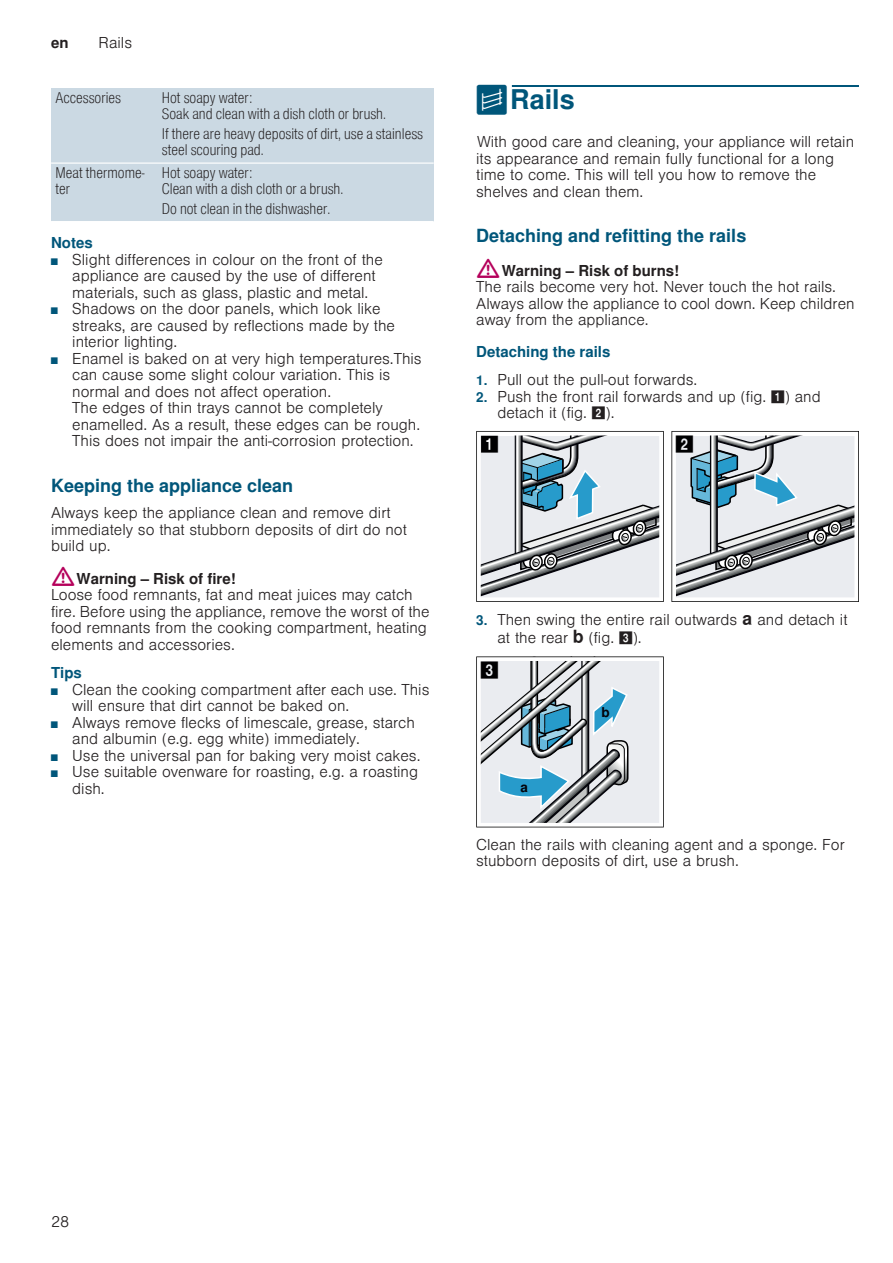
<style>
.page{position:relative;width:893px;height:1263px;background:#fff}
.page>*{position:absolute;margin:0;border:0;box-sizing:border-box;transform-origin:0 0}
.t1{font:700 27px "Nimbus San L";color:#00567a}
.t2{font:700 18px "Nimbus San L";color:#00567a}
.t3{font:300 15px/16.5px "Nimbus San L";color:#231f20}
.t4{font:15px/16.5px "Nimbus San L Lig Con";color:#231f20}
.t5{font:700 15px "Nimbus San L";color:#00567a}
.t6{font:700 15px "Nimbus San L";color:#231f20}
.s1{font-size:9px;color:#00567a}
.s2{font-family:"BSH Symb All";font-weight:400;font-size:21px;color:#b5015b}
.s3{font-weight:700}
.s4{font-family:"BSH Symb PG2";font-weight:400}
.s5{font-weight:700;font-size:13.5px;color:#00567a}
.s6{font-family:"BSH Symb PK";font-weight:400;font-size:13.5px}
.s7{font-family:"BSH Symb PH6";font-weight:400;font-size:16.5px}
</style>
<div class="page">
<div style="left:512px;top:85px;width:347px;height:2px;border:1px solid #00567a"></div>
<div style="left:51px;top:88px;width:106px;height:75px;background:#cbd9e3"></div>
<div style="left:157px;top:88px;width:277px;height:75px;background:#cbd9e3"></div>
<div style="left:51px;top:163px;width:106px;height:59px;background:#cbd9e3"></div>
<div style="left:157px;top:163px;width:277px;height:59px;background:#cbd9e3"></div>
<hr style="left:51px;top:162px;width:383px;height:2px;background:#fff">
<hr style="left:51px;top:221px;width:383px;height:1px;background:#fff">
<svg style="left:476px;top:431px;width:188px;height:171px;background:#bec5ca"></svg>
<svg style="left:671px;top:431px;width:188px;height:171px;background:#bfc6cb"></svg>
<svg style="left:476px;top:656px;width:188px;height:172px;background:#bcc7cd"></svg>
<p class="t6" style="left:51px;top:34px;width:19px">en</p>
<p class="t3" style="left:99px;top:35px;width:35px">Rails</p>
<p class="t4" style="left:56px;top:89px;width:67px">Accessories</p>
<p class="t4" style="left:162px;top:89px;width:226px">Hot soapy water:<br>Soak and clean with a dish cloth or brush.</p>
<p class="t4" style="left:162px;top:125px;width:263px">If there are heavy deposits of dirt, use a stainless steel scouring pad.</p>
<p class="t4" style="left:56px;top:164px;width:90px">Meat thermome&shy;ter</p>
<p class="t4" style="left:162px;top:164px;width:183px">Hot soapy water:<br>Clean with a dish cloth or a brush.</p>
<p class="t4" style="left:162px;top:200px;width:170px">Do not clean in the dishwasher.</p>
<p class="t5" style="left:51px;top:234px;width:43px">Notes</p>
<p class="t3" style="left:72px;top:251px;width:312px;text-indent:-21px"><span class="s1">■</span> Slight differences in colour on the front of the appliance are caused by the use of different materials, such as glass, plastic and metal.</p>
<p class="t3" style="left:72px;top:301px;width:324px;text-indent:-21px"><span class="s1">■</span> Shadows on the door panels, which look like streaks, are caused by reflections made by the interior lighting.</p>
<p class="t3" style="left:72px;top:350px;width:351px;text-indent:-21px"><span class="s1">■</span> Enamel is baked on at very high temperatures.This can cause some slight colour variation. This is normal and does not affect operation.<br>The edges of thin trays cannot be completely enamelled. As a result, these edges can be rough.<br>This does not impair the anti-corrosion protection.</p>
<p class="t2" style="left:51px;top:474px;width:244px">Keeping the appliance clean</p>
<p class="t3" style="left:51px;top:505px;width:357px">Always keep the appliance clean and remove dirt immediately so that stubborn deposits of dirt do not build up.</p>
<p class="t3" style="left:51px;top:570px;width:380px"><span class="s2">:</span><span class="s3">Warning – Risk of fire!<br></span>Loose food remnants, fat and meat juices may catch fire. Before using the appliance, remove the worst of the food remnants from the cooking compartment, heating elements and accessories.</p>
<p class="t5" style="left:51px;top:664px;width:32px">Tips</p>
<p class="t3" style="left:72px;top:681px;width:359px;text-indent:-21px"><span class="s1">■</span> Clean the cooking compartment after each use. This will ensure that dirt cannot be baked on.</p>
<p class="t3" style="left:72px;top:714px;width:344px;text-indent:-21px"><span class="s1">■</span> Always remove flecks of limescale, grease, starch and albumin (e.g. egg white) immediately.</p>
<p class="t3" style="left:51px;top:747px;width:371px"><span class="s1">■</span> Use the universal pan for baking very moist cakes.</p>
<p class="t3" style="left:72px;top:764px;width:347px;text-indent:-21px"><span class="s1">■</span> Use suitable ovenware for roasting, e.g. a roasting dish.</p>
<h1 class="t1" style="left:476px;top:84px;width:100px"><span class="s4">p</span>Rails</h1>
<p class="t3" style="left:476px;top:134px;width:379px">With good care and cleaning, your appliance will retain its appearance and remain fully functional for a long time to come. This will tell you how to remove the shelves and clean them.</p>
<p class="t2" style="left:476px;top:225px;width:272px">Detaching and refitting the rails</p>
<p class="t3" style="left:476px;top:263px;width:380px"><span class="s2">:</span><span class="s3">Warning – Risk of burns!<br></span>The rails become very hot. Never touch the hot rails.<br>Always allow the appliance to cool down. Keep children away from the appliance.</p>
<p class="t5" style="left:476px;top:343px;width:136px">Detaching the rails</p>
<p class="t3" style="left:476px;top:372px;width:222px"><span class="s5">1.</span> Pull out the pull-out forwards.</p>
<p class="t3" style="left:497px;top:389px;width:325px;text-indent:-21px"><span class="s5">2.</span> Push the front rail forwards and up (fig. <span class="s6">!</span>) and detach it (fig. <span class="s6">"</span>).</p>
<p class="t3" style="left:497px;top:611px;width:351px;line-height:18px;text-indent:-21px"><span class="s5">3.</span> Then swing the entire rail outwards <span class="s7">‚</span> and detach it at the rear <span class="s7">ƒ</span> (fig. <span class="s6">#</span>).</p>
<p class="t3" style="left:476px;top:837px;width:370px">Clean the rails with cleaning agent and a sponge. For stubborn deposits of dirt, use a brush.</p>
<p class="t3" style="left:51px;top:1214px;width:20px">28</p>
</div>
